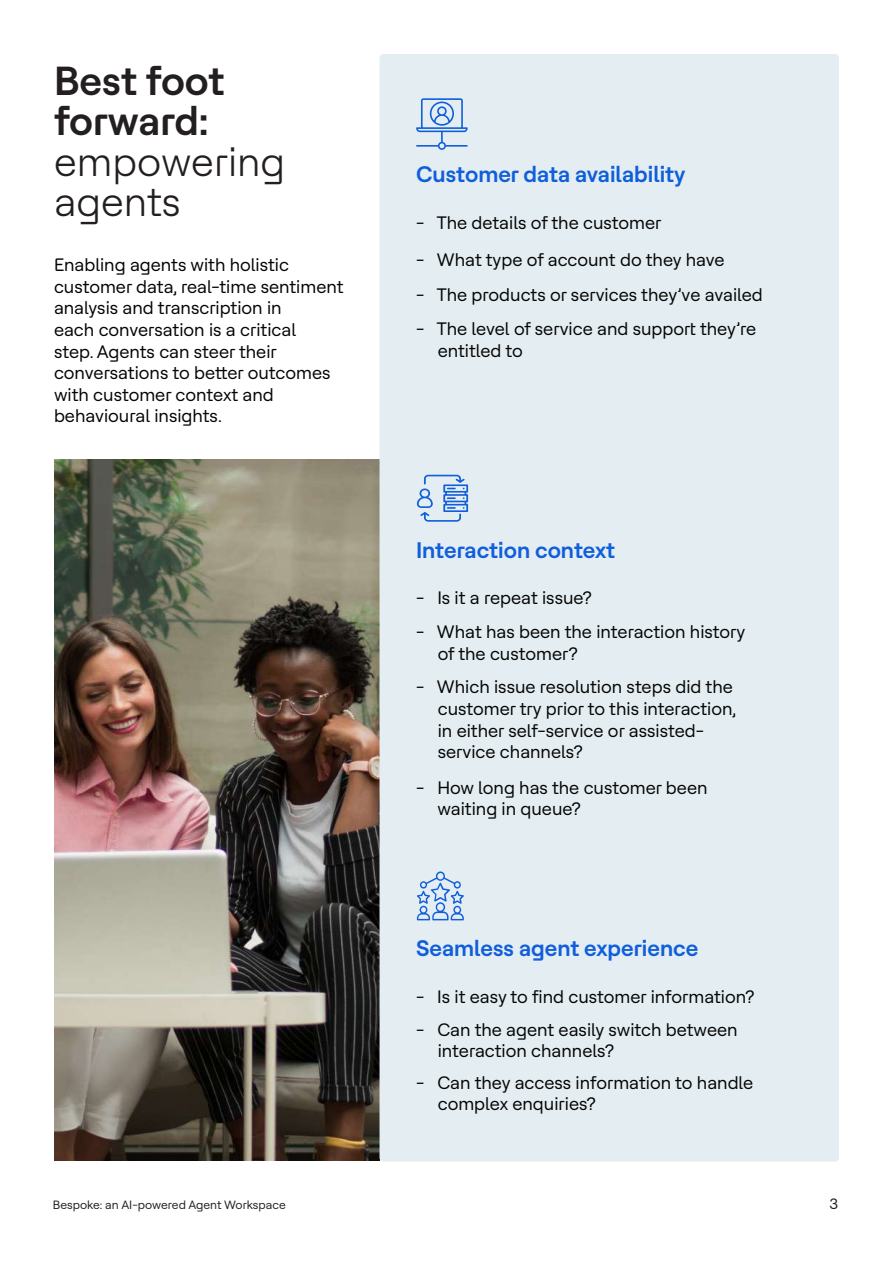
<style>
.page{position:relative;width:893px;height:1263px;background:#fff}
.page>*{position:absolute;margin:0;border:0;box-sizing:border-box;transform-origin:0 0}
.t1{font:600 40.5px/40.5px "HCL Tech Roobert";color:#231f20}
.t2{font:300 40.5px/40.5px "HCL Tech Roobert";color:#231f20}
.t3{font:600 22.5px "HCL Tech Roobert";color:#0f5edb}
.t4{font:18px/21.6px "HCL Tech Roobert";color:#040503}
.t5{font:15px "HCL Tech Roobert";color:#231f20}
.t6{font:12px "HCL Tech Roobert";color:#231f20}
</style>
<div class="page">
<img style="left:55px;top:459px;width:325px;height:702px">
<div style="left:380px;top:54px;width:459px;height:1107px;background:#e4edf2;border-radius:4px"></div>
<svg style="left:417px;top:475px;width:51px;height:47px"></svg>
<svg style="left:416px;top:98px;width:52px;height:52px"></svg>
<svg style="left:417px;top:871px;width:47px;height:49px"></svg>
<h1 class="t1" style="left:54px;top:58px;width:172px">Best foot forward:</h1>
<h1 class="t2" style="left:54px;top:139px;width:233px">empowering agents</h1>
<p class="t4" style="left:54px;top:253px;width:291px">Enabling agents with holistic customer data, real-time sentiment analysis and transcription in<br>each conversation is a critical<br>step. Agents can steer their conversations to better outcomes with customer context and behavioural insights.</p>
<p class="t3" style="left:416px;top:158px;width:271px">Customer data availability</p>
<p class="t4" style="left:416px;top:211px;width:247px">- The details of the customer</p>
<p class="t4" style="left:416px;top:248px;width:310px">- What type of account do they have</p>
<p class="t4" style="left:416px;top:283px;width:348px">- The products or services they’ve availed</p>
<p class="t4" style="left:438px;top:317px;width:320px;text-indent:-22px">- The level of service and support they’re entitled to</p>
<p class="t3" style="left:416px;top:534px;width:200px">Interaction context</p>
<p class="t4" style="left:416px;top:586px;width:177px">- Is it a repeat issue?</p>
<p class="t4" style="left:438px;top:620px;width:309px;text-indent:-22px">- What has been the interaction history of the customer?</p>
<p class="t4" style="left:438px;top:675px;width:300px;text-indent:-22px">- Which issue resolution steps did the customer try prior to this interaction, in either self-service or assisted&shy;service channels?</p>
<p class="t4" style="left:437px;top:775px;width:272px;text-indent:-21px">- How long has the customer been waiting in queue?</p>
<p class="t3" style="left:416px;top:932px;width:284px">Seamless agent experience</p>
<p class="t4" style="left:416px;top:985px;width:340px">- Is it easy to find customer information?</p>
<p class="t4" style="left:438px;top:1017px;width:301px;text-indent:-22px">- Can the agent easily switch between interaction channels?</p>
<p class="t4" style="left:438px;top:1070px;width:317px;text-indent:-22px">- Can they access information to handle complex enquiries?</p>
<p class="t6" style="left:53px;top:1196px;width:234px">Bespoke: an AI-powered Agent Workspace</p>
<p class="t5" style="left:829px;top:1193px;width:10px">3</p>
</div>
